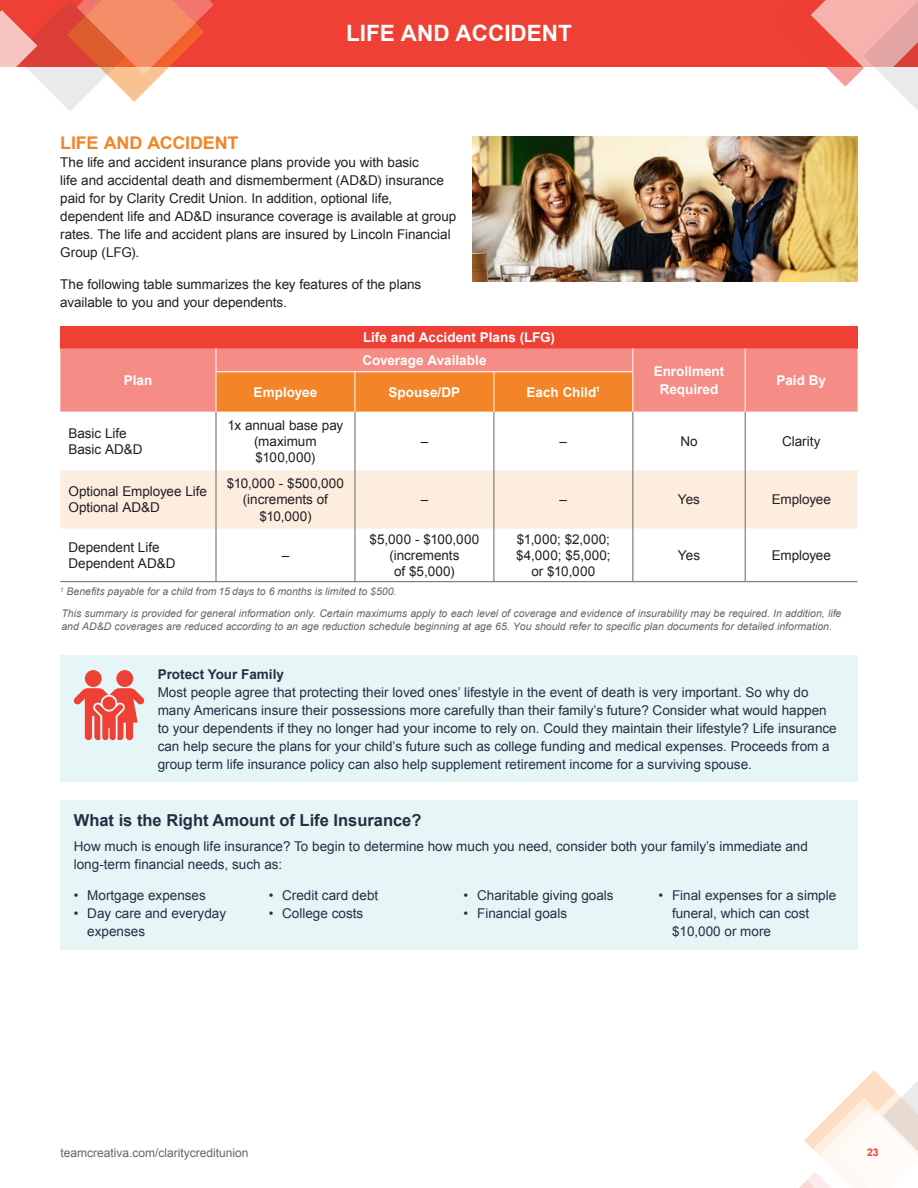
<style>
.page{position:relative;width:918px;height:1188px;background:#fff}
.page>*{position:absolute;margin:0;border:0;box-sizing:border-box;transform-origin:0 0}
.Body_text{font:700 22.5px "Arial";color:#fff}
.Heading_1{font:700 17.4px "Arial";letter-spacing:-.01em;color:#f38428}
.Subheadline_Tiempos_Text_Bold-10_12{font:700 16.5px "Arial";color:#242f43}
.Subheadline_Tiempos_Text_Bold-10_12-2{font:13.5px/18px "Arial";color:#242f43}
.Table_Text{font:13.5px/18px "Arial";letter-spacing:-.005em;color:#231f20}
.Text_Bullet_Level_1_Tiempos_Text_Reg-8_1{font:13.5px/18px "Arial";color:#242f43}
.t1{font:700 13.5px/18px "Arial";color:#fff;text-align:center}
.Table_Text-2{font:13.5px/16.2px "Arial";letter-spacing:.02em;color:#231f20;text-align:center}
.Subheadline_Tiempos_Text_Bold-10_12-3{font:700 13.5px "Arial";color:#242f43}
.t2{font:12px "Arial";color:#666564}
.Table_Text-3{font:italic 10.5px/12.6px "Arial";color:#666564}
.t3{font:700 10.5px "Arial";color:#ee4035}
</style>
<div class="page">
<div style="left:0;top:0;width:918px;height:66px;background:#ee4035"></div>
<svg style="left:799px;top:1070px;width:119px;height:118px"></svg>
<div style="left:60px;top:326px;width:798px;height:22px;background:#ee4035"></div>
<div style="left:60px;top:348px;width:798px;height:64px;background:#f58d86"></div>
<svg style="left:215px;top:412px;width:530px;height:169px"></svg>
<div style="left:60px;top:470px;width:798px;height:59px;background:#fdeddf"></div>
<svg style="left:216px;top:348px;width:418px;height:64px"></svg>
<svg style="left:745px;top:348px;width:1px;height:24px"></svg>
<hr style="left:745px;top:372px;width:1px;height:40px;background:#fff">
<hr style="left:216px;top:371px;width:139px;height:1px;background:#fff">
<hr style="left:216px;top:372px;width:1px;height:40px;background:#fff">
<hr style="left:355px;top:371px;width:139px;height:1px;background:#fff">
<hr style="left:355px;top:372px;width:1px;height:40px;background:#fff">
<hr style="left:494px;top:371px;width:139px;height:1px;background:#fff">
<hr style="left:494px;top:372px;width:1px;height:40px;background:#fff">
<hr style="left:633px;top:372px;width:1px;height:40px;background:#fff">
<hr style="left:216px;top:412px;width:1px;height:58px;background:#666564">
<hr style="left:355px;top:412px;width:1px;height:58px;background:#666564">
<hr style="left:494px;top:412px;width:1px;height:58px;background:#666564">
<hr style="left:633px;top:412px;width:1px;height:58px;background:#666564">
<hr style="left:745px;top:412px;width:1px;height:58px;background:#666564">
<hr style="left:216px;top:529px;width:1px;height:52px;background:#666564">
<hr style="left:745px;top:529px;width:1px;height:52px;background:#666564">
<hr style="left:355px;top:529px;width:1px;height:52px;background:#666564">
<hr style="left:494px;top:529px;width:1px;height:52px;background:#666564">
<hr style="left:633px;top:529px;width:1px;height:52px;background:#666564">
<hr style="left:60px;top:581px;width:156px;height:1px;background:#666564">
<hr style="left:216px;top:581px;width:139px;height:1px;background:#666564">
<hr style="left:355px;top:581px;width:139px;height:1px;background:#666564">
<hr style="left:494px;top:581px;width:139px;height:1px;background:#666564">
<hr style="left:633px;top:581px;width:112px;height:1px;background:#666564">
<hr style="left:745px;top:581px;width:113px;height:1px;background:#666564">
<hr style="left:216px;top:470px;width:1px;height:59px;background:#666564">
<hr style="left:355px;top:470px;width:1px;height:59px;background:#666564">
<hr style="left:494px;top:470px;width:1px;height:59px;background:#666564">
<hr style="left:633px;top:470px;width:1px;height:59px;background:#666564">
<hr style="left:745px;top:470px;width:1px;height:59px;background:#666564">
<div style="left:60px;top:800px;width:798px;height:150px;background:#e6f6f7"></div>
<div style="left:60px;top:656px;width:798px;height:126px;background:#e6f6f7"></div>
<img style="left:473px;top:136px;width:385px;height:145px">
<div style="left:85px;top:670px;width:17px;height:17px;background:#ee4035;border-radius:50%"></div>
<div style="left:116px;top:670px;width:17px;height:17px;background:#ee4035;border-radius:50%"></div>
<svg style="left:73px;top:688px;width:72px;height:52px"></svg>
<svg style="left:778px;top:0;width:140px;height:111px"></svg>
<svg style="left:0;top:0;width:214px;height:111px"></svg>
<p class="Body_text" style="left:346px;top:19px;width:227px">LIFE AND ACCIDENT</p>
<p class="Heading_1" style="left:60px;top:132px;width:180px">LIFE AND ACCIDENT</p>
<p class="Table_Text" style="left:60px;top:154px;width:397px">The life and accident insurance plans provide you with basic<br>life and accidental death and dismemberment (AD&amp;D) insurance paid for by Clarity Credit Union. In addition, optional life, dependent life and AD&amp;D insurance coverage is available at group rates. The life and accident plans are insured by Lincoln Financial Group (LFG).</p>
<p class="Table_Text" style="left:60px;top:275px;width:363px">The following table summarizes the key features of the plans available to you and your dependents.</p>
<p class="t1" style="left:363px;top:329px;width:193px">Life and Accident Plans (LFG)</p>
<p class="t1" style="left:124px;top:372px;width:30px">Plan</p>
<p class="t1" style="left:362px;top:352px;width:126px">Coverage Available</p>
<p class="t1" style="left:254px;top:383px;width:65px">Employee</p>
<p class="t1" style="left:389px;top:383px;width:73px">Spouse/DP</p>
<p class="t1" style="left:527px;top:383px;width:75px">Each Child<sup>1</sup></p>
<p class="t1" style="left:654px;top:363px;width:72px">Enrollment<br>Required</p>
<p class="t1" style="left:777px;top:372px;width:51px">Paid By</p>
<p class="Table_Text" style="left:68px;top:424px;width:60px">Basic Life</p>
<p class="Table_Text" style="left:68px;top:440px;width:76px">Basic AD&amp;D</p>
<p class="Table_Text" style="left:68px;top:483px;width:140px">Optional Employee Life</p>
<p class="Table_Text" style="left:68px;top:499px;width:93px">Optional AD&amp;D</p>
<p class="Table_Text" style="left:68px;top:538px;width:93px">Dependent Life</p>
<p class="Table_Text" style="left:68px;top:555px;width:109px">Dependent AD&amp;D</p>
<p class="Table_Text" style="left:228px;top:416px;width:117px">1x annual base pay</p>
<p class="Table_Text" style="left:254px;top:433px;width:64px;line-height:16.2px">(maximum $100,000)</p>
<p class="Table_Text" style="left:421px;top:432px;width:9px">–</p>
<p class="Table_Text" style="left:560px;top:432px;width:9px">–</p>
<p class="Table_Text" style="left:680px;top:432px;width:19px">No</p>
<p class="Table_Text" style="left:782px;top:432px;width:40px">Clarity</p>
<p class="Table_Text" style="left:227px;top:475px;width:119px;line-height:16.2px;text-align:center">$10,000 - $500,000 (increments of $10,000)</p>
<p class="Table_Text" style="left:282px;top:546px;width:9px">–</p>
<p class="Table_Text" style="left:421px;top:491px;width:9px">–</p>
<p class="Table_Text" style="left:560px;top:491px;width:9px">–</p>
<p class="Table_Text" style="left:678px;top:491px;width:24px">Yes</p>
<p class="Table_Text" style="left:772px;top:491px;width:61px">Employee</p>
<p class="Table_Text" style="left:370px;top:531px;width:111px;line-height:16.2px;text-align:center">$5,000 - $100,000 (increments<br>of $5,000)</p>
<p class="Table_Text-2" style="left:516px;top:531px;width:96px">$1,000; $2,000; $4,000; $5,000; or $10,000</p>
<p class="Table_Text" style="left:678px;top:546px;width:24px">Yes</p>
<p class="Table_Text" style="left:772px;top:546px;width:61px">Employee</p>
<p class="Table_Text-3" style="left:60px;top:585px;width:338px"><sup>1</sup> Benefits payable for a child from 15 days to 6 months is limited to $500.</p>
<p class="Table_Text-3" style="left:61px;top:607px;width:781px">This summary is provided for general information only. Certain maximums apply to each level of coverage and evidence of insurability may be required. In addition, life and AD&amp;D coverages are reduced according to an age reduction schedule beginning at age 65. You should refer to specific plan documents for detailed information.</p>
<p class="Subheadline_Tiempos_Text_Bold-10_12-3" style="left:158px;top:665px;width:128px">Protect Your Family</p>
<p class="Subheadline_Tiempos_Text_Bold-10_12-2" style="left:158px;top:683px;width:681px">Most people agree that protecting their loved ones’ lifestyle in the event of death is very important. So why do many Americans insure their possessions more carefully than their family’s future? Consider what would happen to your dependents if they no longer had your income to rely on. Could they maintain their lifestyle? Life insurance can help secure the plans for your child’s future such as college funding and medical expenses. Proceeds from a group term life insurance policy can also help supplement retirement income for a surviving spouse.</p>
<p class="Subheadline_Tiempos_Text_Bold-10_12" style="left:74px;top:809px;width:349px">What is the Right Amount of Life Insurance?</p>
<p class="Text_Bullet_Level_1_Tiempos_Text_Reg-8_1" style="left:74px;top:837px;width:736px">How much is enough life insurance? To begin to determine how much you need, consider both your family’s immediate and long-term financial needs, such as:</p>
<p class="Subheadline_Tiempos_Text_Bold-10_12-2" style="left:74px;top:887px;width:134px">• Mortgage expenses</p>
<p class="Subheadline_Tiempos_Text_Bold-10_12-2" style="left:87px;top:905px;width:140px;text-indent:-14px">• Day care and everyday expenses</p>
<p class="Subheadline_Tiempos_Text_Bold-10_12-2" style="left:269px;top:887px;width:111px">• Credit card debt</p>
<p class="Subheadline_Tiempos_Text_Bold-10_12-2" style="left:269px;top:905px;width:96px">• College costs</p>
<p class="Subheadline_Tiempos_Text_Bold-10_12-2" style="left:464px;top:887px;width:152px">• Charitable giving goals</p>
<p class="Subheadline_Tiempos_Text_Bold-10_12-2" style="left:464px;top:905px;width:105px">• Financial goals</p>
<p class="Subheadline_Tiempos_Text_Bold-10_12-2" style="left:672px;top:887px;width:166px;text-indent:-14px">• Final expenses for a simple funeral, which can cost $10,000 or more</p>
<p class="t2" style="left:60px;top:1145px;width:190px">teamcreativa.com/claritycreditunion</p>
<p class="t3" style="left:867px;top:1146px;width:13px">23</p>
</div>
